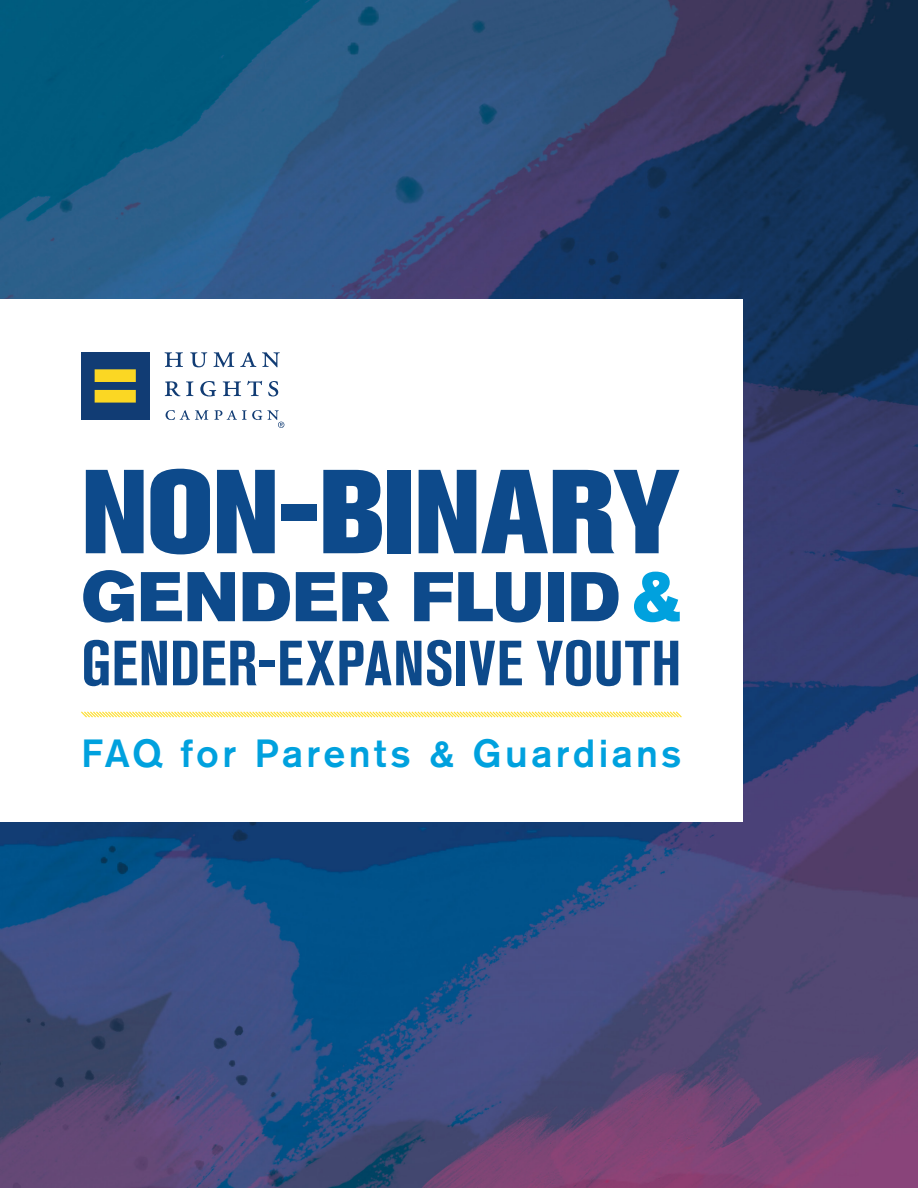
<style>
.page{position:relative;width:918px;height:1188px;background:#fff}
.page>*{position:absolute;margin:0;border:0;box-sizing:border-box;transform-origin:0 0}
.t1{font:800 118.05px "Akzidenz Grotesk Pro";letter-spacing:-.005em;color:#0d4a8b}
.t2{font:69.6px "Akzidenz Grotesk Pro Super";letter-spacing:.02em;color:#0d4a8b}
.t3{font:700 condensed 63.15px "Akzidenz Grotesk Pro";letter-spacing:.01em;color:#0d4a8b}
.t4{font:500 39px "Akzidenz Grotesk Pro";letter-spacing:.085em;color:#00a1de}
.s1{color:#00a1de}
</style>
<div class="page">
<img style="left:0;top:0;width:918px;height:1188px">
<div style="left:0;top:300px;width:742px;height:522px;background:#fff"></div>
<svg style="left:165px;top:352px;width:119px;height:76px"></svg>
<div style="left:81px;top:352px;width:68px;height:68px;background:#113c74"></div>
<svg style="left:95px;top:369px;width:41px;height:34px"></svg>
<svg style="left:81px;top:711px;width:601px;height:7px"></svg>
<h1 class="t1" style="left:82px;top:436px;width:600px">NON-BINARY</h1>
<h2 class="t2" style="left:81px;top:552px;width:601px">GENDER FLUID <span class="s1">&amp;</span></h2>
<h3 class="t3" style="left:81px;top:623px;width:602px">GENDER-EXPANSIVE YOUTH</h3>
<p class="t4" style="left:81px;top:728px;width:602px">FAQ for Parents &amp; Guardians</p>
</div>
